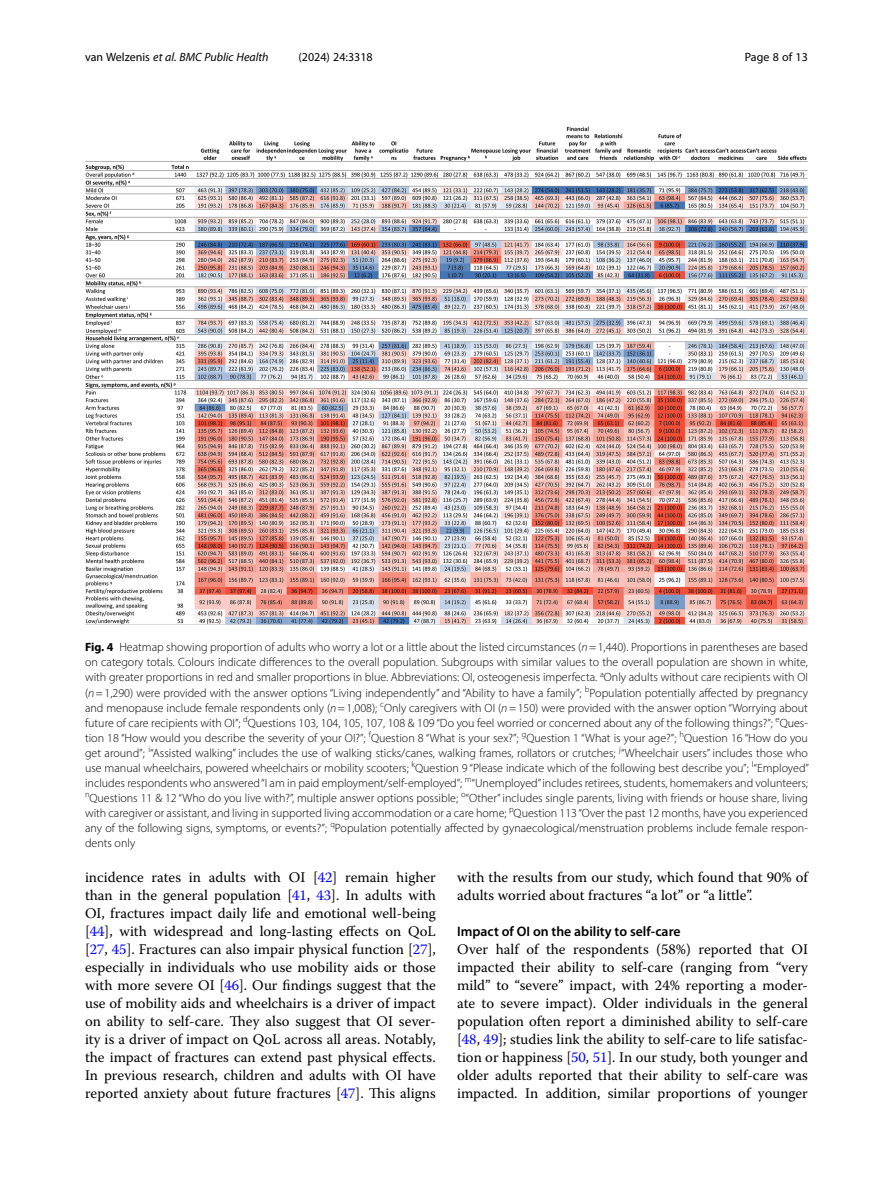
<style>
.page{position:relative;width:893px;height:1191px;background:#fff}
.page>*{position:absolute;margin:0;border:0;box-sizing:border-box;transform-origin:0 0}
.Body_Text_Indent{font:14.7px/18px "Warnock Pro";color:#000;text-align:justify}
.Body_Text{font:14.7px/18px "Warnock Pro";color:#000;text-align:justify}
.Head_2{font:600 13.8px "Myriad Pro";color:#000}
.Figure_Caption{font:300 12px/15px "Myriad Pro";color:#000;text-align:justify}
.t1{font:italic 12px "Myriad Pro";color:#000}
.t2{font:12px "Myriad Pro";color:#000}
.s1{font-style:normal}
.s2{font-weight:700}
.s3{font-style:italic}
.s4{color:#00f}
</style>
<div class="page">
<img style="left:85px;top:126px;width:723px;height:498px">
<p class="t1" style="left:85px;top:50px;width:185px"><span class="s1">van Welzenis</span> et al. BMC Public Health</p>
<p class="t2" style="left:298px;top:50px;width:76px">(2024) 24:3318</p>
<p class="t2" style="left:745px;top:50px;width:65px">Page 8 of 13</p>
<p class="Figure_Caption" style="left:85px;top:640px;width:726px"><span class="s2">Fig. 4</span> Heatmap showing proportion of adults who worry a lot or a little about the listed circumstances (<span class="s3">n</span>=1,440). Proportions in parentheses are based on category totals. Colours indicate differences to the overall population. Subgroups with similar values to the overall population are shown in white, with greater proportions in red and smaller proportions in blue. Abbreviations: OI, osteogenesis imperfecta. <sup>a</sup>Only adults without care recipients with OI (<span class="s3">n</span>=1,290) were provided with the answer options “Living independently” and “Ability to have a family”; <sup>b</sup>Population potentially affected by pregnancy and menopause include female respondents only (<span class="s3">n</span>=1,008); <sup>c</sup>Only caregivers with OI (<span class="s3">n</span>=150) were provided with the answer option “Worrying about future of care recipients with OI”; <sup>d</sup>Questions 103, 104, 105, 107, 108 &amp; 109 “Do you feel worried or concerned about any of the following things?”; <sup>e</sup>Ques&shy;tion 18 “How would you describe the severity of your OI?”; <sup>f</sup>Question 8 “What is your sex?”; <sup>g</sup>Question 1 “What is your age?”; <sup>h</sup>Question 16 “How do you get around”; <sup>i</sup>“Assisted walking” includes the use of walking sticks/canes, walking frames, rollators or crutches; <sup>j</sup>“Wheelchair users” includes those who use manual wheelchairs, powered wheelchairs or mobility scooters; <sup>k</sup>Question 9 “Please indicate which of the following best describe you”; <sup>l</sup>“Employed” includes respondents who answered “I am in paid employment/self-employed”; <sup>m</sup>“Unemployed” includes retirees, students, homemakers and volunteers; <sup>n</sup>Questions 11 &amp; 12 “Who do you live with?”, multiple answer options possible; <sup>o</sup>“Other” includes single parents, living with friends or house share, living with caregiver or assistant, and living in supported living accommodation or a care home; <sup>p</sup>Question 113 “Over the past 12 months, have you experienced any of the following signs, symptoms, or events?”; <sup>q</sup>Population potentially affected by gynaecological/menstruation problems include female respon&shy;dents only</p>
<p class="Body_Text_Indent" style="left:85px;top:868px;width:352px">incidence rates in adults with OI [<span class="s4">42</span>] remain higher than in the general population [<span class="s4">41</span>, <span class="s4">43</span>]. In adults with OI, fractures impact daily life and emotional well-being [<span class="s4">44</span>], with widespread and long-lasting effects on QoL [<span class="s4">27</span>, <span class="s4">45</span>]. Fractures can also impair physical function [<span class="s4">27</span>], especially in individuals who use mobility aids or those with more severe OI [<span class="s4">46</span>]. Our findings suggest that the use of mobility aids and wheelchairs is a driver of impact on ability to self-care. They also suggest that OI sever&shy;ity is a driver of impact on QoL across all areas. Notably, the impact of fractures can extend past physical effects.<br>In previous research, children and adults with OI have reported anxiety about future fractures [<span class="s4">47</span>]. This aligns</p>
<p class="Body_Text_Indent" style="left:457px;top:868px;width:352px">with the results from our study, which found that 90% of adults worried about fractures “a lot” or “a little”.</p>
<p class="Head_2" style="left:457px;top:923px;width:225px">Impact of OI on the ability to self-care</p>
<p class="Body_Text" style="left:457px;top:940px;width:352px">Over half of the respondents (58%) reported that OI impacted their ability to self-care (ranging from “very mild” to “severe” impact, with 24% reporting a moder&shy;ate to severe impact). Older individuals in the general population often report a diminished ability to self-care [<span class="s4">48</span>, <span class="s4">49</span>]; studies link the ability to self-care to life satisfac&shy;tion or happiness [<span class="s4">50</span>, <span class="s4">51</span>]. In our study, both younger and older adults reported that their ability to self-care was impacted. In addition, similar proportions of younger</p>
</div>
